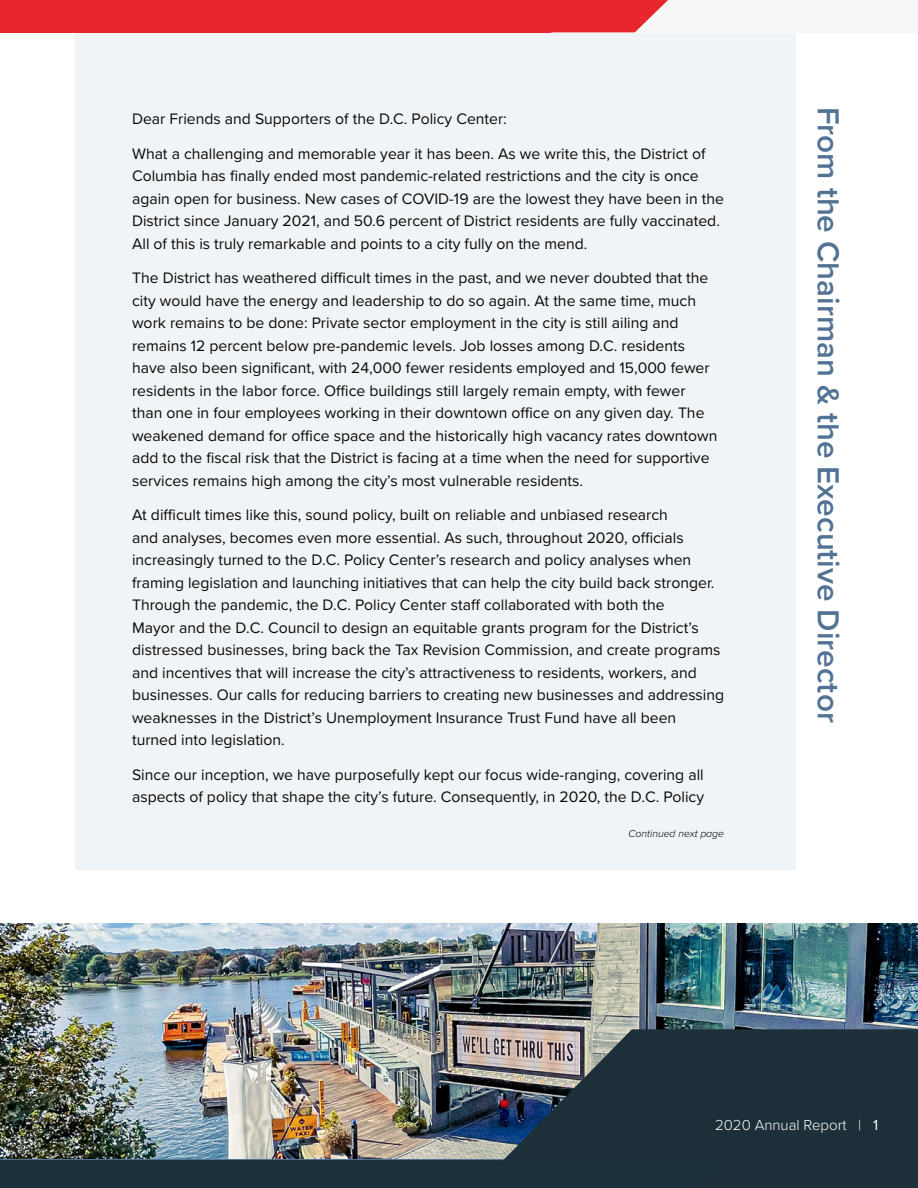
<style>
.page{position:relative;width:918px;height:1188px;background:#fff}
.page>*{position:absolute;margin:0;border:0;box-sizing:border-box;transform-origin:0 0}
.t1{font:600 31.5px "Proxima Nova";color:#527394}
.t2{font:15.75px/22.5px "Proxima Nova";color:#090909}
.t3{font:300 15px "Proxima Nova";color:#fff}
.t4{font:italic 300 10.5px "Proxima Nova";color:#000}
.s1{font-weight:400}
</style>
<div class="page">
<div style="left:75px;top:0;width:721px;height:870px;background:#f1f4f6"></div>
<img style="left:0;top:924px;width:918px;height:235px">
<div style="left:0;top:1159px;width:545px;height:29px;background:#527394"></div>
<img style="left:431px;top:1029px;width:487px;height:159px">
<div style="left:0;top:0;width:668px;height:33px;background:#e8272c"></div>
<div style="left:0;top:1160px;width:720px;height:28px;background:#192f39"></div>
<p class="t2" style="left:132px;top:107px;width:376px">Dear Friends and Supporters of the D.C. Policy Center:</p>
<p class="t2" style="left:132px;top:142px;width:593px">What a challenging and memorable year it has been. As we write this, the District of Columbia has finally ended most pandemic-related restrictions and the city is once again open for business. New cases of COVID-19 are the lowest they have been in the District since January 2021, and 50.6 percent of District residents are fully vaccinated.<br>All of this is truly remarkable and points to a city fully on the mend.</p>
<p class="t2" style="left:132px;top:266px;width:587px">The District has weathered difficult times in the past, and we never doubted that the city would have the energy and leadership to do so again. At the same time, much work remains to be done: Private sector employment in the city is still ailing and remains 12 percent below pre-pandemic levels. Job losses among D.C. residents have also been significant, with 24,000 fewer residents employed and 15,000 fewer residents in the labor force. Office buildings still largely remain empty, with fewer than one in four employees working in their downtown office on any given day. The weakened demand for office space and the historically high vacancy rates downtown add to the fiscal risk that the District is facing at a time when the need for supportive services remains high among the city’s most vulnerable residents.</p>
<p class="t2" style="left:132px;top:503px;width:594px">At difficult times like this, sound policy, built on reliable and unbiased research<br>and analyses, becomes even more essential. As such, throughout 2020, officials increasingly turned to the D.C. Policy Center’s research and policy analyses when framing legislation and launching initiatives that can help the city build back stronger.<br>Through the pandemic, the D.C. Policy Center staff collaborated with both the<br>Mayor and the D.C. Council to design an equitable grants program for the District’s distressed businesses, bring back the Tax Revision Commission, and create programs and incentives that will increase the city’s attractiveness to residents, workers, and businesses. Our calls for reducing barriers to creating new businesses and addressing weaknesses in the District’s Unemployment Insurance Trust Fund have all been turned into legislation.</p>
<p class="t2" style="left:132px;top:763px;width:573px">Since our inception, we have purposefully kept our focus wide-ranging, covering all aspects of policy that shape the city’s future. Consequently, in 2020, the D.C. Policy</p>
<p class="t4" style="left:629px;top:825px;width:97px">Continued next page</p>
<p class="t1" style="left:852px;top:107px;width:617px;rotate:90deg">From the Chairman &amp; the Executive Director</p>
<p class="t3" style="left:715px;top:1114px;width:164px">2020 Annual Report | <span class="s1">1</span></p>
</div>
